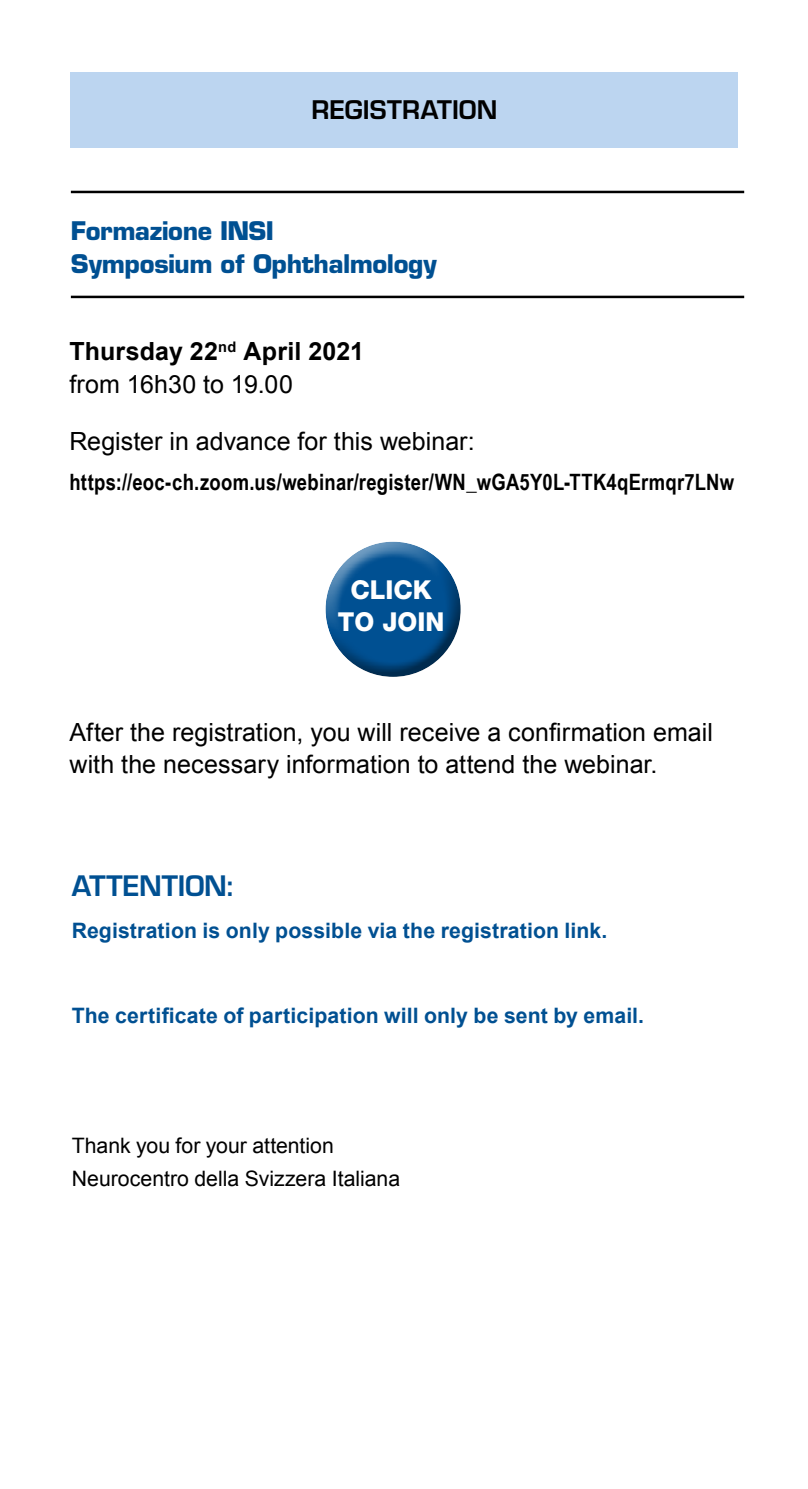
<style>
.page{position:relative;width:808px;height:1489px;background:#fff}
.page>*{position:absolute;margin:0;border:0;box-sizing:border-box;transform-origin:0 0}
.t1{font:600 27.5px "Eurostile LT Std";letter-spacing:-.01em;color:#005092}
.t2{font:800 26px/31.2px "Helvetica Neue LT Std";color:#fff;text-align:center}
.t3{font:25px/32.5px "Arial";letter-spacing:.005em;color:#000}
.t4{font:700 25px/32.5px "Eurostile LT Std";letter-spacing:-.015em;color:#005092}
.t5{font:700 25px/32.5px "Arial";letter-spacing:.005em;color:#000}
.t6{font:600 25px "Eurostile LT Std";color:#000}
.t7{font:700 22.5px "Arial Narrow";letter-spacing:.015em;color:#000}
.t8{font:700 21.25px "Arial";letter-spacing:.005em;color:#005092}
.t9{font:21.25px/32.5px "Arial";color:#000}
.s1{font-weight:400}
</style>
<div class="page">
<div style="left:71px;top:72px;width:667px;height:76px;background:#bcd5f0"></div>
<hr style="left:71px;top:191px;width:673px;height:2px;background:#000">
<hr style="left:71px;top:296px;width:673px;height:2px;background:#000">
<div style="left:310px;top:526px;width:153px;height:123px;background:#fff;opacity:.49"></div>
<div style="left:322px;top:562px;width:154px;height:118px;background:#000;opacity:.46"></div>
<p class="t6" style="left:311px;top:95px;width:187px">REGISTRATION</p>
<p class="t4" style="left:71px;top:214px;width:368px">Formazione INSI<br>Symposium of Ophthalmology</p>
<p class="t5" style="left:69px;top:336px;width:296px">Thursday 22<sup>nd</sup> April 2021 <span class="s1">from 16h30 to 19.00</span></p>
<p class="t3" style="left:69px;top:425px;width:407px">Register in advance for this webinar:</p>
<p class="t7" style="left:69px;top:465px;width:666px">https://eoc-ch.zoom.us/webinar/register/WN_wGA5Y0L-TTK4qErmqr7LNw</p>
<p class="t2" style="left:338px;top:574px;width:108px">CLICK<br>TO JOIN</p>
<p class="t3" style="left:69px;top:715px;width:645px">After the registration, you will receive a confirmation email with the necessary information to attend the webinar.</p>
<p class="t1" style="left:72px;top:868px;width:165px">ATTENTION:</p>
<p class="t8" style="left:72px;top:916px;width:537px">Registration is only possible via the registration link.</p>
<p class="t8" style="left:72px;top:1001px;width:574px">The certificate of participation will only be sent by email.</p>
<p class="t9" style="left:72px;top:1129px;width:330px">Thank you for your attention<br>Neurocentro della Svizzera Italiana</p>
</div>
